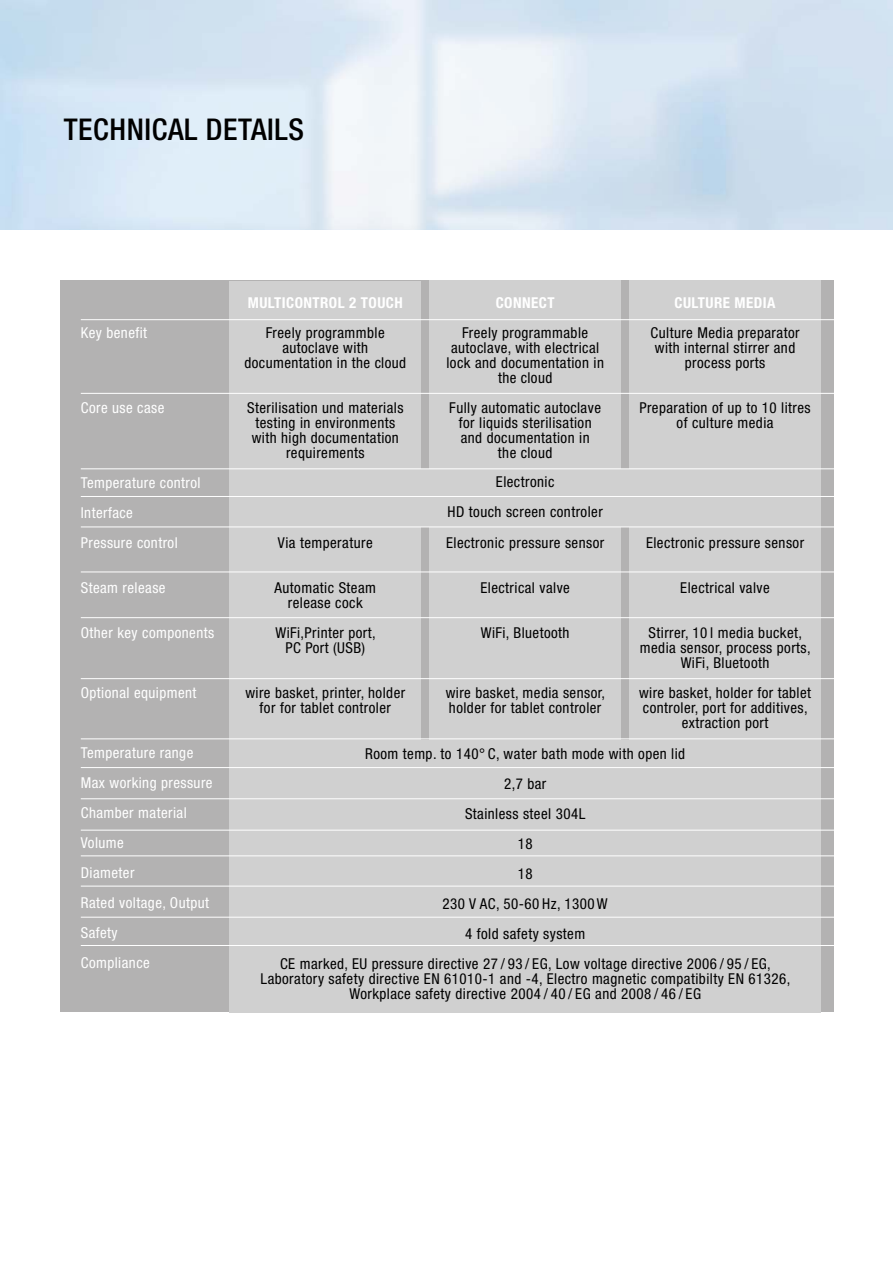
<style>
.page{position:relative;width:893px;height:1263px;background:#fff}
.page>*{position:absolute;margin:0;border:0;box-sizing:border-box;transform-origin:0 0}
.t1{font:500 condensed 30px "Helvetica Neue LT Pro";letter-spacing:.02em;color:#000}
.t2{font:condensed 15px/15px "Helvetica Neue LT Pro";letter-spacing:.03em;color:#000;text-align:center}
.t3{font:condensed 15px/30px "Helvetica Neue LT Pro";letter-spacing:.03em;color:#fff}
.t4{font:700 condensed 15px "Helvetica Neue LT Pro";letter-spacing:.03em;color:#fff}
</style>
<div class="page">
<div style="left:60px;top:281px;width:773px;height:731px;background:#b3b2b2"></div>
<div style="left:230px;top:281px;width:191px;height:718px;background:#d0d0d0"></div>
<div style="left:429px;top:281px;width:192px;height:723px;background:#d0d0d0"></div>
<div style="left:629px;top:281px;width:192px;height:723px;background:#d0d0d0"></div>
<div style="left:230px;top:469px;width:591px;height:57px;background:#d0d0d0"></div>
<div style="left:230px;top:740px;width:591px;height:272px;background:#d0d0d0"></div>
<hr style="left:81px;top:319px;width:757px;height:1px;background:#fff">
<hr style="left:81px;top:393px;width:757px;height:1px;background:#fff">
<hr style="left:81px;top:468px;width:757px;height:1px;background:#fff">
<hr style="left:81px;top:617px;width:757px;height:1px;background:#fff">
<hr style="left:81px;top:572px;width:757px;height:1px;background:#fff">
<hr style="left:81px;top:526px;width:757px;height:1px;background:#fff">
<hr style="left:81px;top:496px;width:757px;height:1px;background:#fff">
<hr style="left:81px;top:678px;width:757px;height:1px;background:#fff">
<hr style="left:81px;top:738px;width:757px;height:1px;background:#fff">
<hr style="left:81px;top:767px;width:757px;height:1px;background:#fff">
<hr style="left:81px;top:830px;width:757px;height:1px;background:#fff">
<hr style="left:81px;top:798px;width:757px;height:1px;background:#fff">
<hr style="left:81px;top:855px;width:757px;height:1px;background:#fff">
<hr style="left:81px;top:886px;width:757px;height:1px;background:#fff">
<hr style="left:81px;top:917px;width:757px;height:1px;background:#fff">
<hr style="left:81px;top:945px;width:757px;height:1px;background:#fff">
<h1 class="t1" style="left:64px;top:112px;width:242px">TECHNICAL DETAILS</h1>
<p class="t3" style="left:81px;top:318px;width:68px">Key benefit</p>
<p class="t3" style="left:81px;top:393px;width:85px">Core use case</p>
<p class="t3" style="left:81px;top:468px;width:121px">Temperature control<br>Interface<br>Pressure control</p>
<p class="t3" style="left:81px;top:573px;width:86px">Steam release</p>
<p class="t3" style="left:81px;top:618px;width:135px">Other key components</p>
<p class="t3" style="left:81px;top:678px;width:117px">Optional equipment</p>
<p class="t4" style="left:248px;top:294px;width:156px">MULTICONTROL 2 TOUCH</p>
<p class="t2" style="left:244px;top:325px;width:163px">Freely programmble autoclave with documentation in the cloud</p>
<p class="t2" style="left:247px;top:400px;width:158px">Sterilisation und materials testing in environments with high documentation requirements</p>
<p class="t2" style="left:278px;top:535px;width:96px">Via temperature</p>
<p class="t2" style="left:275px;top:580px;width:103px">Automatic Steam release cock</p>
<p class="t2" style="left:275px;top:625px;width:102px">WiFi,Printer port,<br>PC Port (USB)</p>
<p class="t2" style="left:245px;top:685px;width:161px">wire basket, printer, holder for for tablet controler</p>
<p class="t4" style="left:496px;top:294px;width:60px">CONNECT</p>
<p class="t2" style="left:446px;top:325px;width:159px">Freely programmable autoclave, with electrical lock and documentation in the cloud</p>
<p class="t2" style="left:449px;top:400px;width:153px">Fully automatic autoclave for liquids sterilisation and documentation in<br>the cloud</p>
<p class="t2" style="left:448px;top:466px;width:157px;line-height:30px">Electronic<br>HD touch screen controler</p>
<p class="t2" style="left:446px;top:535px;width:160px">Electronic pressure sensor</p>
<p class="t2" style="left:480px;top:580px;width:91px">Electrical valve</p>
<p class="t2" style="left:481px;top:625px;width:90px">WiFi, Bluetooth</p>
<p class="t2" style="left:446px;top:685px;width:161px;text-align:left">wire basket, media sensor, holder for tablet controler</p>
<p class="t4" style="left:675px;top:294px;width:102px">CULTURE MEDIA</p>
<p class="t2" style="left:650px;top:325px;width:151px">Culture Media preparator with internal stirrer and process ports</p>
<p class="t2" style="left:639px;top:400px;width:173px">Preparation of up to 10 litres of culture media</p>
<p class="t2" style="left:646px;top:535px;width:160px">Electronic pressure sensor</p>
<p class="t2" style="left:680px;top:580px;width:91px">Electrical valve</p>
<p class="t2" style="left:640px;top:625px;width:172px">Stirrer, 10 l media bucket, media sensor, process ports,<br>WiFi, Bluetooth</p>
<p class="t2" style="left:639px;top:685px;width:174px">wire basket, holder for tablet controler, port for additives, extraction port</p>
<p class="t3" style="left:81px;top:738px;width:133px">Temperature range<br>Max working pressure<br>Chamber material<br>Volume<br>Diameter<br>Rated voltage, Output<br>Safety<br>Compliance</p>
<p class="t2" style="left:280px;top:739px;width:492px;line-height:30px">Room temp. to 140° C, water bath mode with open lid<br>2,7 bar<br>Stainless steel 304L<br>18<br>18<br>230 V AC, 50-60 Hz, 1300 W<br>4 fold safety system<br>CE marked, EU pressure directive 27 / 93 / EG, Low voltage directive 2006 / 95 / EG,</p>
<p class="t2" style="left:261px;top:971px;width:531px">Laboratory safety directive EN 61010-1 and -4, Electro magnetic compatibilty EN 61326,<br>Workplace safety directive 2004 / 40 / EG and 2008 / 46 / EG</p>
</div>
